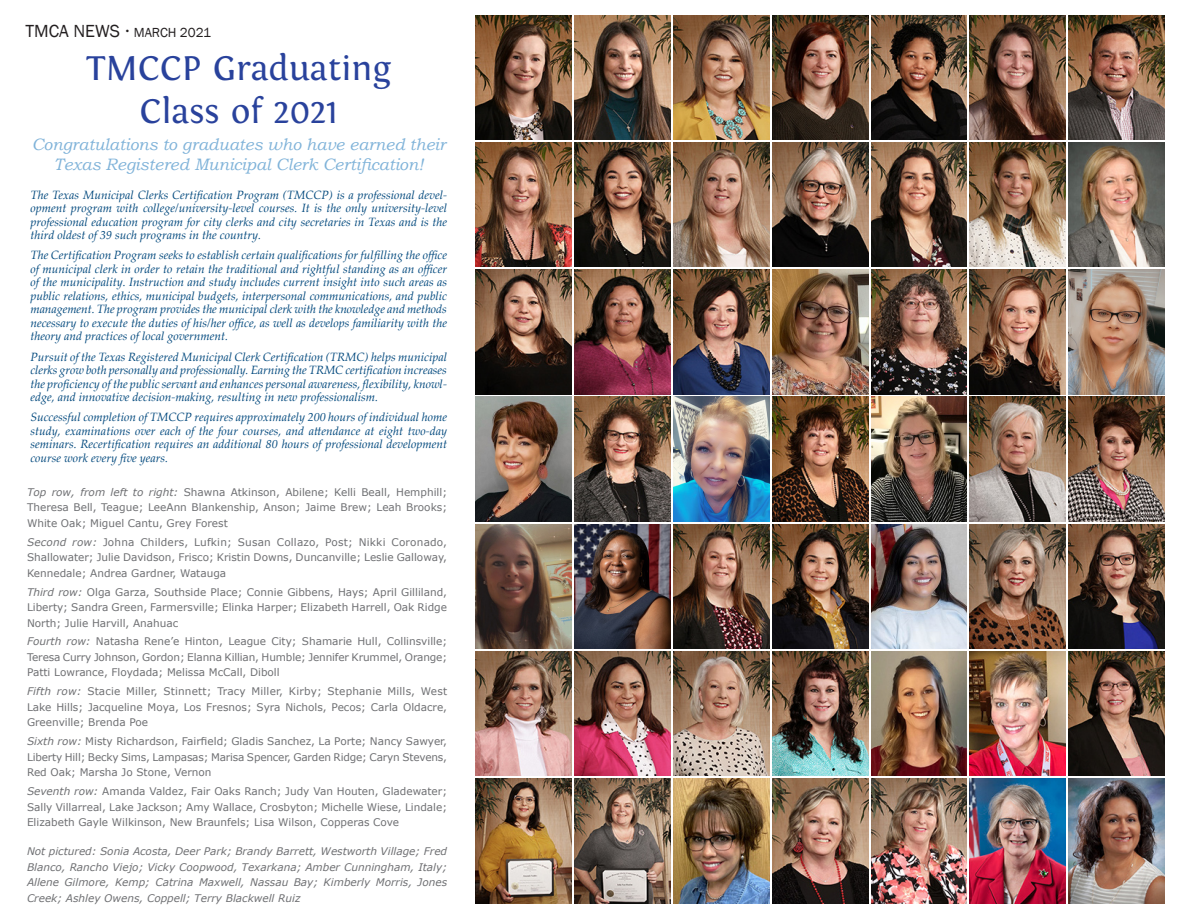
<style>
.page{position:relative;width:1188px;height:918px;background:#fff}
.page>*{position:absolute;margin:0;border:0;box-sizing:border-box;transform-origin:0 0}
.Title2009_-_Subtitle{font:36px/43.2px "Fontin";color:#29429c;text-align:center}
.Title2009_-_Subtitle-2{font:italic 16.5px/19.8px "Bookman Old Style";color:#80b3d9;text-align:center}
.t1{font:13.5px "Franklin Gothic";color:#231f20}
.ArticleText{font:italic 12px/13.5px "Palatino Linotype";color:#00487d;text-align:justify}
.t2{font:10.5px/15.6px "Verdana";color:#6f7073;text-align:justify}
.t3{font:italic 10.5px/15.6px "Verdana";color:#6f7073;text-align:justify}
.s1{font-size:18px}
.s2{font-style:italic}
</style>
<div class="page">
<img style="left:476px;top:15px;width:96px;height:125px">
<img style="left:575px;top:15px;width:95px;height:125px">
<img style="left:673px;top:15px;width:96px;height:125px">
<img style="left:772px;top:15px;width:96px;height:125px">
<img style="left:871px;top:15px;width:96px;height:125px">
<img style="left:970px;top:15px;width:96px;height:125px">
<img style="left:1069px;top:15px;width:96px;height:125px">
<img style="left:476px;top:142px;width:96px;height:125px">
<img style="left:575px;top:142px;width:95px;height:125px">
<img style="left:673px;top:142px;width:96px;height:125px">
<img style="left:772px;top:142px;width:96px;height:125px">
<img style="left:871px;top:142px;width:96px;height:125px">
<img style="left:970px;top:142px;width:96px;height:125px">
<img style="left:1069px;top:142px;width:96px;height:125px">
<img style="left:476px;top:270px;width:96px;height:124px">
<img style="left:575px;top:270px;width:95px;height:124px">
<img style="left:673px;top:270px;width:96px;height:124px">
<img style="left:871px;top:270px;width:96px;height:124px">
<img style="left:970px;top:270px;width:96px;height:124px">
<img style="left:772px;top:270px;width:96px;height:124px">
<img style="left:1069px;top:270px;width:96px;height:124px">
<img style="left:575px;top:397px;width:95px;height:124px">
<img style="left:772px;top:397px;width:96px;height:124px">
<img style="left:970px;top:397px;width:96px;height:124px">
<img style="left:1069px;top:397px;width:96px;height:124px">
<img style="left:476px;top:397px;width:96px;height:124px">
<img style="left:673px;top:397px;width:96px;height:124px">
<img style="left:871px;top:397px;width:96px;height:124px">
<img style="left:772px;top:524px;width:96px;height:125px">
<img style="left:673px;top:524px;width:96px;height:125px">
<img style="left:970px;top:524px;width:96px;height:125px">
<img style="left:1069px;top:524px;width:96px;height:125px">
<img style="left:476px;top:524px;width:96px;height:125px">
<img style="left:575px;top:524px;width:95px;height:125px">
<img style="left:871px;top:524px;width:96px;height:125px">
<img style="left:476px;top:651px;width:96px;height:125px">
<img style="left:575px;top:651px;width:95px;height:125px">
<img style="left:673px;top:651px;width:96px;height:125px">
<img style="left:772px;top:651px;width:96px;height:125px">
<img style="left:1069px;top:651px;width:96px;height:125px">
<img style="left:871px;top:651px;width:96px;height:125px">
<img style="left:970px;top:651px;width:96px;height:125px">
<img style="left:476px;top:779px;width:96px;height:124px">
<img style="left:575px;top:779px;width:95px;height:124px">
<img style="left:871px;top:779px;width:96px;height:124px">
<img style="left:673px;top:779px;width:96px;height:124px">
<img style="left:772px;top:779px;width:96px;height:124px">
<img style="left:970px;top:779px;width:96px;height:124px">
<img style="left:1069px;top:779px;width:96px;height:124px">
<p class="t1" style="left:25px;top:24px;width:187px"><span class="s1">TMCA NEWS</span> <sup>•</sup> MARCH 2021</p>
<p class="Title2009_-_Subtitle" style="left:86px;top:46px;width:307px">TMCCP Graduating<br>Class of 2021</p>
<p class="Title2009_-_Subtitle-2" style="left:32px;top:134px;width:416px">Congratulations to graduates who have earned their<br>Texas Registered Municipal Clerk Certification!</p>
<p class="ArticleText" style="left:30px;top:187px;width:418px">The Texas Municipal Clerks Certification Program (TMCCP) is a professional devel&shy;opment program with college/university-level courses. It is the only university-level professional education program for city clerks and city secretaries in Texas and is the third oldest of 39 such programs in the country.</p>
<p class="ArticleText" style="left:30px;top:248px;width:418px">The Certification Program seeks to establish certain qualifications for fulfilling the office of municipal clerk in order to retain the traditional and rightful standing as an officer of the municipality. Instruction and study includes current insight into such areas as public relations, ethics, municipal budgets, interpersonal communications, and public management. The program provides the municipal clerk with the knowledge and methods necessary to execute the duties of his/her office, as well as develops familiarity with the theory and practices of local government.</p>
<p class="ArticleText" style="left:30px;top:349px;width:418px">Pursuit of the Texas Registered Municipal Clerk Certification (TRMC) helps municipal clerks grow both personally and professionally. Earning the TRMC certification increases the proficiency of the public servant and enhances personal awareness, flexibility, knowl&shy;edge, and innovative decision-making, resulting in new professionalism.</p>
<p class="ArticleText" style="left:30px;top:410px;width:418px">Successful completion of TMCCP requires approximately 200 hours of individual home study, examinations over each of the four courses, and attendance at eight two-day seminars. Recertification requires an additional 80 hours of professional development course work every five years.</p>
<p class="t2" style="left:27px;top:484px;width:422px"><span class="s2">Top row, from left to right:</span> Shawna Atkinson, Abilene; Kelli Beall, Hemphill; Theresa Bell, Teague; LeeAnn Blankenship, Anson; Jaime Brew; Leah Brooks; White Oak; Miguel Cantu, Grey Forest</p>
<p class="t2" style="left:27px;top:534px;width:422px"><span class="s2">Second row:</span> Johna Childers, Lufkin; Susan Collazo, Post; Nikki Coronado, Shallowater; Julie Davidson, Frisco; Kristin Downs, Duncanville; Leslie Galloway, Kennedale; Andrea Gardner, Watauga</p>
<p class="t2" style="left:27px;top:584px;width:422px"><span class="s2">Third row:</span> Olga Garza, Southside Place; Connie Gibbens, Hays; April Gilliland, Liberty; Sandra Green, Farmersville; Elinka Harper; Elizabeth Harrell, Oak Ridge North; Julie Harvill, Anahuac</p>
<p class="t2" style="left:27px;top:634px;width:422px"><span class="s2">Fourth row:</span> Natasha Rene’e Hinton, League City; Shamarie Hull, Collinsville; Teresa Curry Johnson, Gordon; Elanna Killian, Humble; Jennifer Krummel, Orange; Patti Lowrance, Floydada; Melissa McCall, Diboll</p>
<p class="t2" style="left:27px;top:684px;width:422px"><span class="s2">Fifth row:</span> Stacie Miller, Stinnett; Tracy Miller, Kirby; Stephanie Mills, West Lake Hills; Jacqueline Moya, Los Fresnos; Syra Nichols, Pecos; Carla Oldacre, Greenville; Brenda Poe</p>
<p class="t2" style="left:27px;top:733px;width:422px"><span class="s2">Sixth row:</span> Misty Richardson, Fairfield; Gladis Sanchez, La Porte; Nancy Sawyer, Liberty Hill; Becky Sims, Lampasas; Marisa Spencer, Garden Ridge; Caryn Stevens, Red Oak; Marsha Jo Stone, Vernon</p>
<p class="t2" style="left:27px;top:783px;width:422px"><span class="s2">Seventh row:</span> Amanda Valdez, Fair Oaks Ranch; Judy Van Houten, Gladewater; Sally Villarreal, Lake Jackson; Amy Wallace, Crosbyton; Michelle Wiese, Lindale; Elizabeth Gayle Wilkinson, New Braunfels; Lisa Wilson, Copperas Cove</p>
<p class="t3" style="left:27px;top:843px;width:422px">Not pictured: Sonia Acosta, Deer Park; Brandy Barrett, Westworth Village; Fred Blanco, Rancho Viejo; Vicky Coopwood, Texarkana; Amber Cunningham, Italy; Allene Gilmore, Kemp; Catrina Maxwell, Nassau Bay; Kimberly Morris, Jones Creek; Ashley Owens, Coppell; Terry Blackwell Ruiz</p>
</div>
